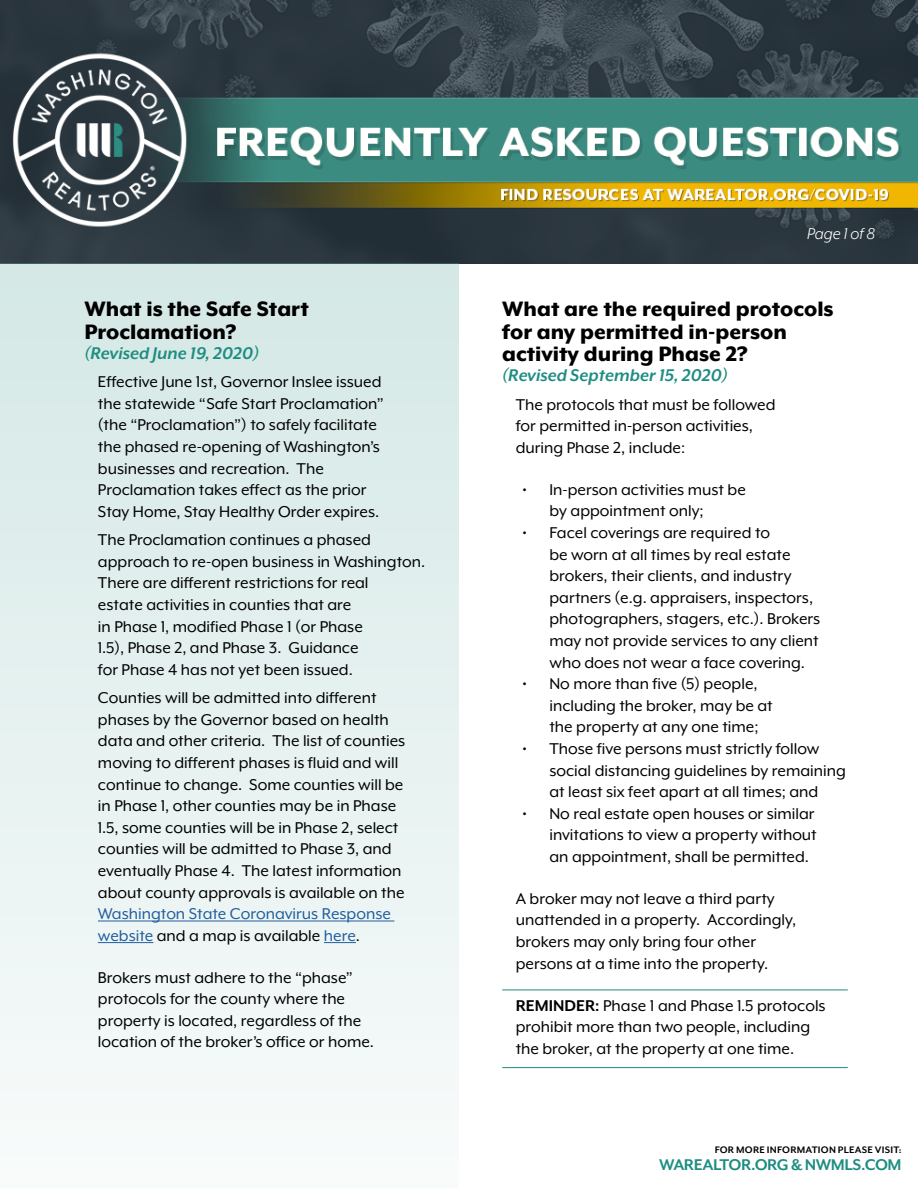
<style>
.page{position:relative;width:918px;height:1188px;background:#fff}
.page>*{position:absolute;margin:0;border:0;box-sizing:border-box;transform-origin:0 0}
.t1{font:800 24px/22.5px "Mr Eaves XL Mod OT";color:#000}
.t2{font:italic 700 19.5px "Mr Eaves XL Mod OT";color:#1e8d81}
.t3{font:18px/21.6px "Mr Eaves XL Mod OT";color:#000}
.t4{font:18px/21.6px "Mr Eaves XL Mod OT";color:#215e9e}
.t5{font:italic 18px "Mr Eaves XL Mod OT";color:#fff}
.t6{font:700 17.85px "Mr Eaves Mod OT";letter-spacing:-.03em;color:#1e8d81}
.t7{font:700 10.95px "Mr Eaves Mod OT";letter-spacing:.02em;color:#000}
.s1{color:#000}
.s2{font-weight:700}
</style>
<div class="page">
<img style="left:0;top:0;width:918px;height:263px">
<svg style="left:0;top:263px;width:459px;height:829px;fill:#e4f1ef"></svg>
<hr style="left:98px;top:921px;width:296px;height:1px;background:#215e9e">
<hr style="left:98px;top:942px;width:55px;height:1px;background:#215e9e">
<hr style="left:324px;top:942px;width:32px;height:1px;background:#215e9e">
<hr style="left:502px;top:990px;width:346px;height:1px;background:#1e8d81">
<hr style="left:502px;top:1067px;width:346px;height:1px;background:#1e8d81">
<h1 class="t1" style="left:84px;top:298px;width:226px">What is the Safe Start<br>Proclamation?</h1>
<p class="t2" style="left:84px;top:343px;width:176px">(Revised June 19, 2020)</p>
<p class="t3" style="left:98px;top:371px;width:288px">Effective June 1st, Governor Inslee issued the statewide “Safe Start Proclamation” (the “Proclamation”) to safely facilitate the phased re-opening of Washington’s businesses and recreation. The Proclamation takes effect as the prior Stay Home, Stay Healthy Order expires.</p>
<p class="t3" style="left:98px;top:529px;width:329px">The Proclamation continues a phased approach to re-open business in Washington.<br>There are different restrictions for real<br>estate activities in counties that are<br>in Phase 1, modified Phase 1 (or Phase<br>1.5), Phase 2, and Phase 3. Guidance<br>for Phase 4 has not yet been issued.</p>
<p class="t3" style="left:98px;top:687px;width:309px">Counties will be admitted into different phases by the Governor based on health data and other criteria. The list of counties moving to different phases is fluid and will continue to change. Some counties will be in Phase 1, other counties may be in Phase 1.5, some counties will be in Phase 2, select counties will be admitted to Phase 3, and eventually Phase 4. The latest information about county approvals is available on the</p>
<p class="t4" style="left:98px;top:903px;width:295px">Washington State Coronavirus Response website <span class="s1">and a map is available</span> here<span class="s1">.</span></p>
<p class="t3" style="left:98px;top:966px;width:278px">Brokers must adhere to the “phase” protocols for the county where the property is located, regardless of the location of the broker’s office or home.</p>
<p class="t5" style="left:807px;top:225px;width:70px">Page 1 of 8</p>
<h1 class="t1" style="left:502px;top:298px;width:333px">What are the required protocols for any permitted in-person activity during Phase 2?</h1>
<p class="t2" style="left:502px;top:366px;width:227px">(Revised September 15, 2020)</p>
<p class="t3" style="left:516px;top:394px;width:261px">The protocols that must be followed for permitted in-person activities, during Phase 2, include:</p>
<p class="t3" style="left:549px;top:479px;width:198px;text-indent:-27px">• In-person activities must be by appointment only;</p>
<p class="t3" style="left:549px;top:522px;width:272px;text-indent:-27px">• Facel coverings are required to<br>be worn at all times by real estate brokers, their clients, and industry partners (e.g. appraisers, inspectors, photographers, stagers, etc.). Brokers may not provide services to any client who does not wear a face covering.</p>
<p class="t3" style="left:549px;top:673px;width:225px;text-indent:-27px">• No more than five (5) people, including the broker, may be at the property at any one time;</p>
<p class="t3" style="left:549px;top:738px;width:298px;text-indent:-27px">• Those five persons must strictly follow social distancing guidelines by remaining at least six feet apart at all times; and</p>
<p class="t3" style="left:549px;top:803px;width:269px;text-indent:-27px">• No real estate open houses or similar invitations to view a property without an appointment, shall be permitted.</p>
<p class="t3" style="left:516px;top:888px;width:282px">A broker may not leave a third party unattended in a property. Accordingly, brokers may only bring four other persons at a time into the property.</p>
<p class="t3" style="left:516px;top:994px;width:311px"><span class="s2">REMINDER:</span> Phase 1 and Phase 1.5 protocols prohibit more than two people, including the broker, at the property at one time.</p>
<p class="t7" style="left:715px;top:1144px;width:188px">FOR MORE INFORMATION PLEASE VISIT:</p>
<p class="t6" style="left:659px;top:1155px;width:244px">WAREALTOR.ORG &amp; NWMLS.COM</p>
</div>
